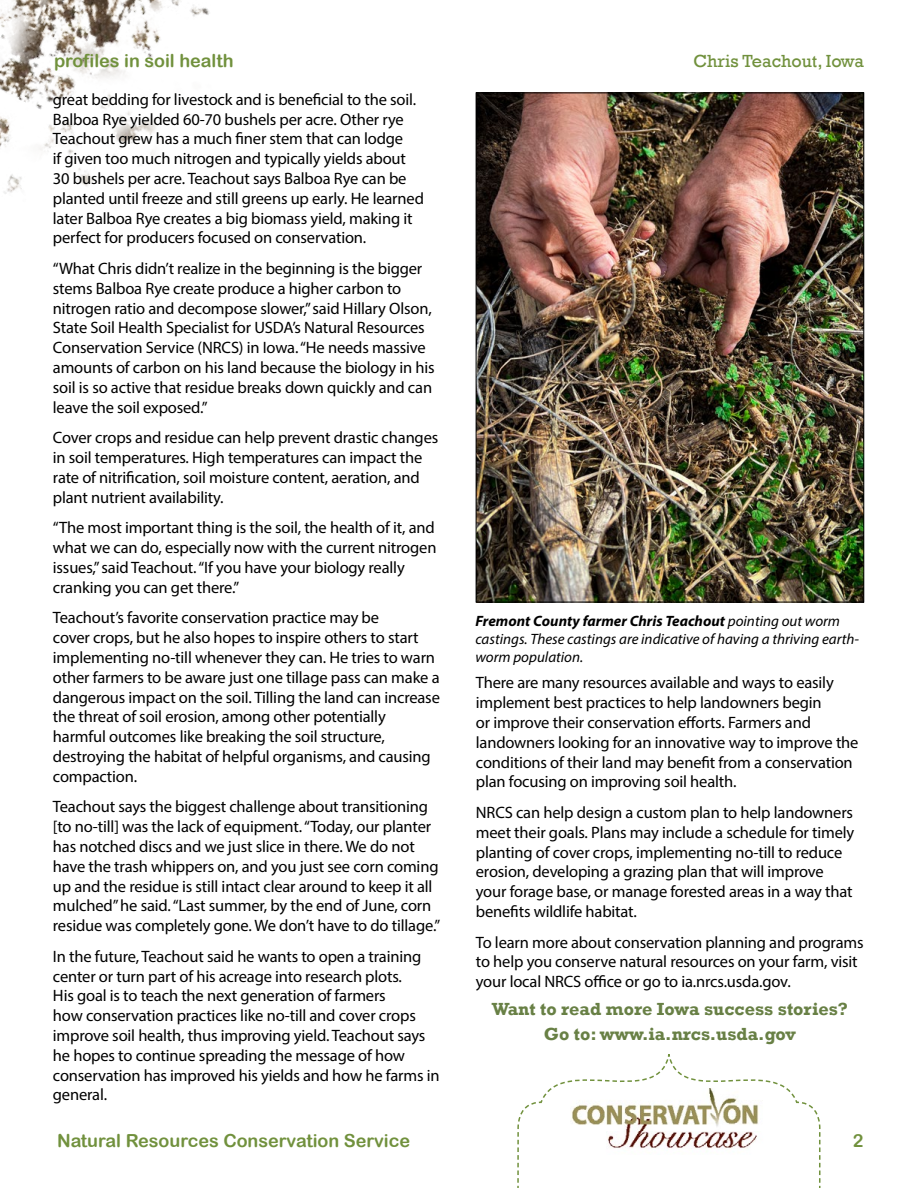
<style>
.page{position:relative;width:918px;height:1188px;background:#fff}
.page>*{position:absolute;margin:0;border:0;box-sizing:border-box;transform-origin:0 0}
.t1{font:700 18px/24.8px "Rockwell";color:#688045;text-align:center}
.t2{font:18px "Arial Rounded MT Bold";color:#71913d}
.t3{font:18px "Rockwell";color:#71913d}
.t4{font:16.5px/19.8px "Myriad Pro";letter-spacing:-.01em;color:#000}
.t5{font:italic 15px/18px "Myriad Pro";color:#000}
.s1{font-weight:700}
</style>
<div class="page">
<img style="left:0;top:0;width:209px;height:194px">
<img style="left:478px;top:95px;width:384px;height:505px">
<svg style="left:517px;top:1054px;width:304px;height:134px"></svg>
<img style="left:571px;top:1088px;width:197px;height:67px">
<p class="t2" style="left:54px;top:50px;width:181px">profiles in soil health</p>
<p class="t3" style="left:693px;top:51px;width:172px">Chris Teachout, Iowa</p>
<p class="t4" style="left:53px;top:89px;width:373px">great bedding for livestock and is beneficial to the soil.<br>Balboa Rye yielded 60-70 bushels per acre. Other rye Teachout grew has a much finer stem that can lodge<br>if given too much nitrogen and typically yields about 30 bushels per acre. Teachout says Balboa Rye can be planted until freeze and still greens up early. He learned later Balboa Rye creates a big biomass yield, making it perfect for producers focused on conservation.</p>
<p class="t4" style="left:53px;top:258px;width:383px">“What Chris didn’t realize in the beginning is the bigger stems Balboa Rye create produce a higher carbon to nitrogen ratio and decompose slower,” said Hillary Olson, State Soil Health Specialist for USDA’s Natural Resources Conservation Service (NRCS) in Iowa. “He needs massive amounts of carbon on his land because the biology in his soil is so active that residue breaks down quickly and can leave the soil exposed.”</p>
<p class="t4" style="left:53px;top:428px;width:387px">Cover crops and residue can help prevent drastic changes in soil temperatures. High temperatures can impact the rate of nitrification, soil moisture content, aeration, and plant nutrient availability.</p>
<p class="t4" style="left:53px;top:518px;width:385px">“The most important thing is the soil, the health of it, and what we can do, especially now with the current nitrogen issues,” said Teachout. “If you have your biology really cranking you can get there.”</p>
<p class="t4" style="left:53px;top:608px;width:389px">Teachout’s favorite conservation practice may be<br>cover crops, but he also hopes to inspire others to start implementing no-till whenever they can. He tries to warn other farmers to be aware just one tillage pass can make a dangerous impact on the soil. Tilling the land can increase the threat of soil erosion, among other potentially harmful outcomes like breaking the soil structure, destroying the habitat of helpful organisms, and causing compaction.</p>
<p class="t4" style="left:53px;top:797px;width:389px">Teachout says the biggest challenge about transitioning [to no-till] was the lack of equipment. “Today, our planter has notched discs and we just slice in there. We do not have the trash whippers on, and you just see corn coming up and the residue is still intact clear around to keep it all mulched” he said. “Last summer, by the end of June, corn residue was completely gone. We don’t have to do tillage.”</p>
<p class="t4" style="left:53px;top:946px;width:388px">In the future, Teachout said he wants to open a training center or turn part of his acreage into research plots.<br>His goal is to teach the next generation of farmers<br>how conservation practices like no-till and cover crops improve soil health, thus improving yield. Teachout says he hopes to continue spreading the message of how conservation has improved his yields and how he farms in general.</p>
<p class="t5" style="left:475px;top:611px;width:385px"><span class="s1">Fremont County farmer Chris Teachout</span> pointing out worm castings. These castings are indicative of having a thriving earth&shy;worm population.</p>
<p class="t4" style="left:476px;top:673px;width:384px">There are many resources available and ways to easily implement best practices to help landowners begin<br>or improve their conservation efforts. Farmers and landowners looking for an innovative way to improve the conditions of their land may benefit from a conservation plan focusing on improving soil health.</p>
<p class="t4" style="left:476px;top:802px;width:380px">NRCS can help design a custom plan to help landowners meet their goals. Plans may include a schedule for timely planting of cover crops, implementing no-till to reduce erosion, developing a grazing plan that will improve your forage base, or manage forested areas in a way that benefits wildlife habitat.</p>
<p class="t4" style="left:476px;top:932px;width:389px">To learn more about conservation planning and programs to help you conserve natural resources on your farm, visit your local NRCS office or go to ia.nrcs.usda.gov.</p>
<p class="t1" style="left:492px;top:997px;width:358px">Want to read more Iowa success stories?<br>Go to: www.ia.nrcs.usda.gov</p>
<p class="t2" style="left:57px;top:1130px;width:355px">Natural Resources Conservation Service</p>
<p class="t2" style="left:853px;top:1130px;width:12px">2</p>
</div>
